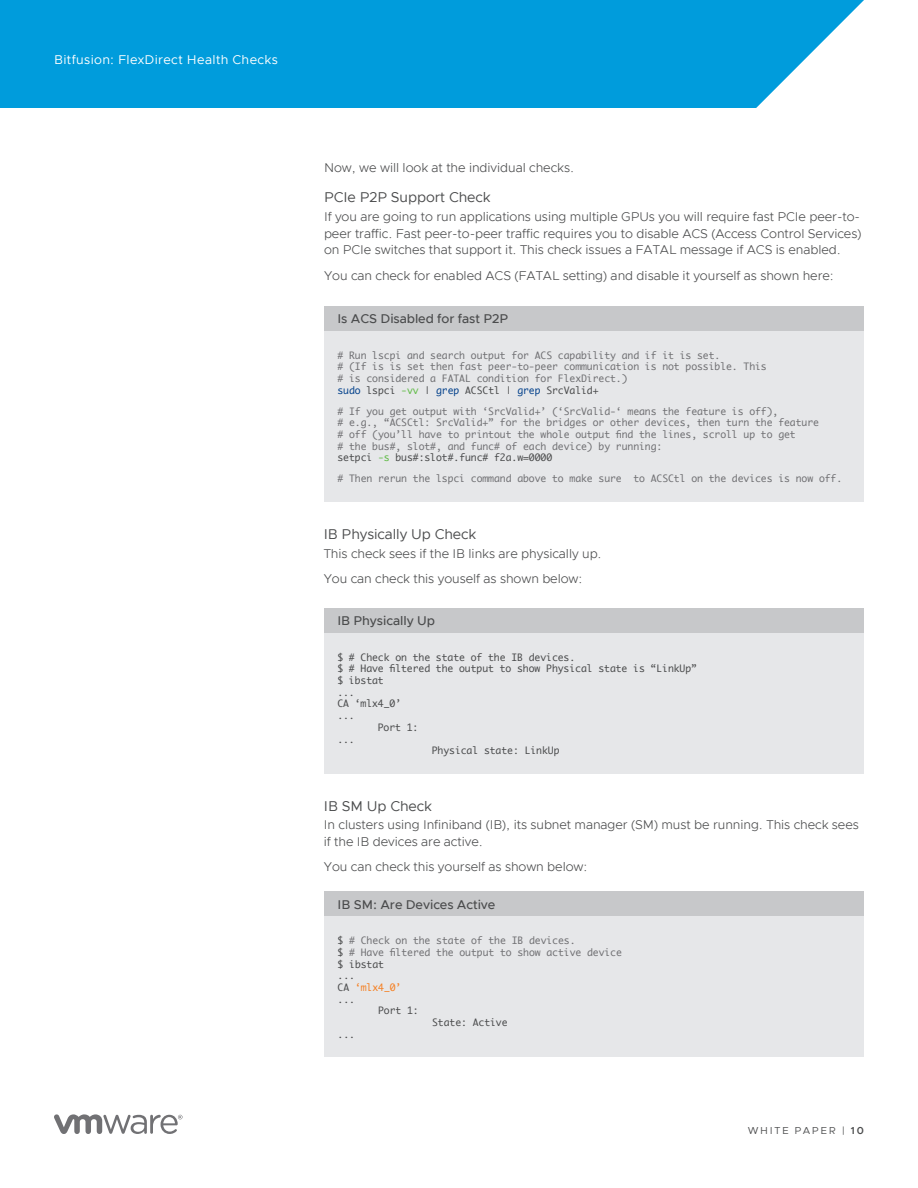
<style>
.page{position:relative;width:918px;height:1188px;background:#fff}
.page>*{position:absolute;margin:0;border:0;box-sizing:border-box;transform-origin:0 0}
._4a__SUBHEAD_2{font:14.25px "Metropolis";letter-spacing:-.005em;color:#4b4c4d}
._3a__BODY_TEXT{font:300 12.75px/16.5px "Metropolis";letter-spacing:-.005em;color:#4b4c4d;text-align:justify}
._3a__BODY_TEXT-2{font:500 12.75px "Metropolis";letter-spacing:-.005em;color:#4b4c4d}
.t1{font:12.75px "Metropolis";letter-spacing:.025em;color:#fff}
.t2{font:10.2px "Metropolis";letter-spacing:.165em;color:#4b4c4d}
._3a__BODY_TEXT-3{font:9.75px/11.7px "Monaco";letter-spacing:-.005em;color:#717174}
._3a__BODY_TEXT-4{font:9.75px "Monaco";letter-spacing:-.005em;color:#4b4c4d}
._3a__BODY_TEXT-5{font:9.75px "Monaco";letter-spacing:-.005em;color:#f58023}
.s1{color:#05428c}
.s2{color:#4b4c4d}
.s3{color:#60bb46}
.s4{font-weight:600}
</style>
<div class="page">
<div style="left:0;top:0;width:864px;height:108px;background:#009cdc"></div>
<div style="left:324px;top:915px;width:540px;height:142px;background:#e6e7e9"></div>
<div style="left:324px;top:892px;width:540px;height:24px;background:#c7c8ca"></div>
<div style="left:324px;top:330px;width:540px;height:171px;background:#e6e7e9"></div>
<div style="left:324px;top:306px;width:540px;height:24px;background:#c7c8ca"></div>
<div style="left:324px;top:632px;width:540px;height:141px;background:#e6e7e9"></div>
<div style="left:324px;top:608px;width:540px;height:24px;background:#c7c8ca"></div>
<svg style="left:54px;top:1114px;width:129px;height:20px"></svg>
<h2 class="t1" style="left:54px;top:52px;width:226px">Bitfusion: FlexDirect Health Checks</h2>
<p class="_3a__BODY_TEXT" style="left:324px;top:159px;width:252px">Now, we will look at the individual checks.</p>
<p class="_4a__SUBHEAD_2" style="left:324px;top:189px;width:168px">PCIe P2P Support Check</p>
<p class="_3a__BODY_TEXT" style="left:324px;top:208px;width:539px">If you are going to run applications using multiple GPUs you will require fast PCIe peer-to&shy;peer traffic. Fast peer-to-peer traffic requires you to disable ACS (Access Control Services) on PCIe switches that support it. This check issues a FATAL message if ACS is enabled.</p>
<p class="_3a__BODY_TEXT" style="left:324px;top:267px;width:511px">You can check for enabled ACS (FATAL setting) and disable it yourself as shown here:</p>
<p class="_3a__BODY_TEXT-2" style="left:338px;top:311px;width:172px">Is ACS Disabled for fast P2P</p>
<p class="_3a__BODY_TEXT-3" style="left:338px;top:349px;width:431px"># Run lscpi and search output for ACS capability and if it is set.<br># (If is is set then fast peer-to-peer communication is not possible. This # is considered a FATAL condition for FlexDirect.)<br><span class="s1">sudo</span> <span class="s2">lspci</span> <span class="s3">-vv</span> <span class="s2">|</span> <span class="s1">grep</span> <span class="s2">ACSCtl |</span> <span class="s1">grep</span> <span class="s2">SrcValid+</span></p>
<p class="_3a__BODY_TEXT-3" style="left:338px;top:405px;width:483px"># If you get output with ‘SrcValid+’ (‘SrcValid-‘ means the feature is off),<br># e.g., “ACSCtl: SrcValid+” for the bridges or other devices, then turn the feature # off (you’ll have to printout the whole output find the lines, scroll up to get<br># the bus#, slot#, and func# of each device) by running:<br><span class="s2">setpci</span> <span class="s3">-s</span> <span class="s2">bus#:slot#.func# f2a.w=0000</span></p>
<p class="_3a__BODY_TEXT-3" style="left:338px;top:472px;width:506px"># Then rerun the lspci command above to make sure to ACSCtl on the devices is now off.</p>
<p class="_4a__SUBHEAD_2" style="left:324px;top:525px;width:154px">IB Physically Up Check</p>
<p class="_3a__BODY_TEXT" style="left:324px;top:545px;width:280px">This check sees if the IB links are physically up.</p>
<p class="_3a__BODY_TEXT" style="left:324px;top:571px;width:260px">You can check this youself as shown below:</p>
<p class="_3a__BODY_TEXT-2" style="left:337px;top:613px;width:99px">IB Physically Up</p>
<p class="_3a__BODY_TEXT-4" style="left:337px;top:649px;width:239px">$ # Check on the state of the IB devices.</p>
<p class="_3a__BODY_TEXT-4" style="left:337px;top:660px;width:361px">$ # Have filtered the output to show Physical state is “LinkUp”</p>
<p class="_3a__BODY_TEXT-4" style="left:337px;top:672px;width:48px">$ ibstat</p>
<p class="_3a__BODY_TEXT-4" style="left:337px;top:684px;width:19px">...</p>
<p class="_3a__BODY_TEXT-4" style="left:337px;top:696px;width:65px">CA ‘mlx4_0’</p>
<p class="_3a__BODY_TEXT-4" style="left:337px;top:707px;width:19px">...</p>
<p class="_3a__BODY_TEXT-4" style="left:378px;top:719px;width:42px">Port 1:</p>
<p class="_3a__BODY_TEXT-4" style="left:337px;top:731px;width:19px">...</p>
<p class="_3a__BODY_TEXT-4" style="left:432px;top:742px;width:129px">Physical state: LinkUp</p>
<p class="_4a__SUBHEAD_2" style="left:324px;top:797px;width:110px">IB SM Up Check</p>
<p class="_3a__BODY_TEXT" style="left:324px;top:817px;width:536px">In clusters using Infiniband (IB), its subnet manager (SM) must be running. This check sees if the IB devices are active.</p>
<p class="_3a__BODY_TEXT" style="left:324px;top:859px;width:265px">You can check this yourself as shown below:</p>
<p class="_3a__BODY_TEXT-2" style="left:338px;top:896px;width:159px">IB SM: Are Devices Active</p>
<p class="_3a__BODY_TEXT-3" style="left:338px;top:934px;width:239px"><span class="s2">$</span> # Check on the state of the IB devices.</p>
<p class="_3a__BODY_TEXT-3" style="left:338px;top:946px;width:286px"><span class="s2">$</span> # Have filtered the output to show active device</p>
<p class="_3a__BODY_TEXT-4" style="left:338px;top:956px;width:48px">$ ibstat</p>
<p class="_3a__BODY_TEXT-4" style="left:338px;top:967px;width:19px">...</p>
<p class="_3a__BODY_TEXT-5" style="left:338px;top:979px;width:65px"><span class="s2">CA</span> ‘mlx4_0’</p>
<p class="_3a__BODY_TEXT-4" style="left:338px;top:991px;width:19px">...</p>
<p class="_3a__BODY_TEXT-4" style="left:378px;top:1002px;width:42px">Port 1:</p>
<p class="_3a__BODY_TEXT-4" style="left:432px;top:1014px;width:77px">State: Active</p>
<p class="_3a__BODY_TEXT-4" style="left:338px;top:1026px;width:19px">...</p>
<p class="t2" style="left:748px;top:1124px;width:118px">WHITE PAPER | <span class="s4">10</span></p>
</div>
